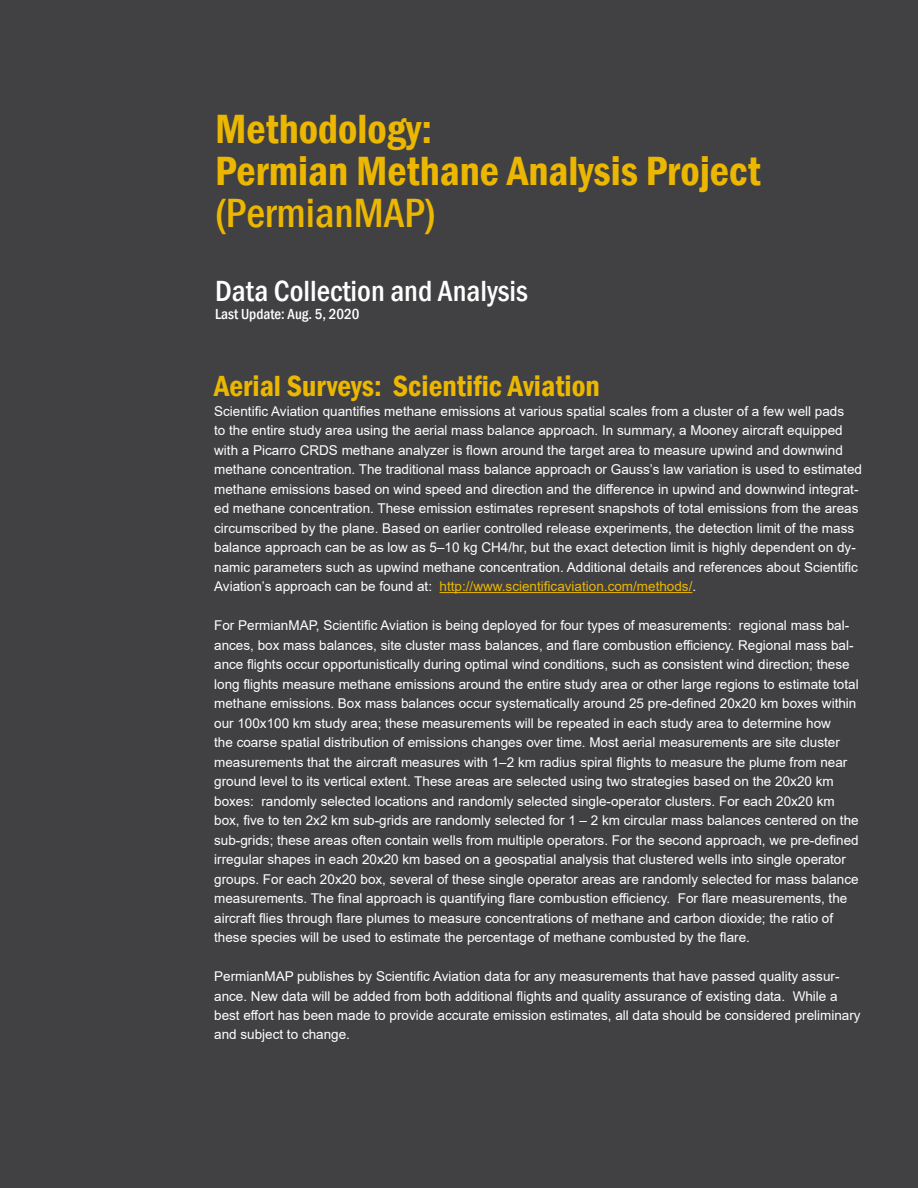
<style>
.page{position:relative;width:918px;height:1188px;background:#414042}
.page>*{position:absolute;margin:0;border:0;box-sizing:border-box;transform-origin:0 0}
.t1{font:600 condensed 42px/42px "Franklin Gothic";color:#ebb700}
.t2{font:500 condensed 42px "Franklin Gothic";color:#ebb700}
.t3{font:600 condensed 30px "Franklin Gothic";color:#ebb700}
.t4{font:500 condensed 30px "Franklin Gothic";color:#fff}
.t5{font:500 condensed 15px "Franklin Gothic";color:#fff}
.t6{font:13.5px/19.5px "Arial";color:#fff}
.s1{color:#ebb700}
</style>
<div class="page">
<hr style="left:440px;top:592px;width:252px;height:1px;background:#ebb700">
<h1 class="t1" style="left:215px;top:107px;width:547px">Methodology:<br>Permian Methane Analysis Project</h1>
<h1 class="t2" style="left:215px;top:185px;width:222px">(PermianMAP)</h1>
<h2 class="t4" style="left:215px;top:271px;width:314px">Data Collection and Analysis</h2>
<p class="t5" style="left:215px;top:304px;width:146px">Last Update: Aug. 5, 2020</p>
<h2 class="t3" style="left:214px;top:366px;width:387px">Aerial Surveys: Scientific Aviation</h2>
<p class="t6" style="left:214px;top:401px;width:649px">Scientific Aviation quantifies methane emissions at various spatial scales from a cluster of a few well pads<br>to the entire study area using the aerial mass balance approach. In summary, a Mooney aircraft equipped with a Picarro CRDS methane analyzer is flown around the target area to measure upwind and downwind methane concentration. The traditional mass balance approach or Gauss’s law variation is used to estimated methane emissions based on wind speed and direction and the difference in upwind and downwind integrat&shy;ed methane concentration. These emission estimates represent snapshots of total emissions from the areas circumscribed by the plane. Based on earlier controlled release experiments, the detection limit of the mass balance approach can be as low as 5–10 kg CH4/hr, but the exact detection limit is highly dependent on dy&shy;namic parameters such as upwind methane concentration. Additional details and references about Scientific Aviation’s approach can be found at: <span class="s1">http://www.scientificaviation.com/methods/</span>.</p>
<p class="t6" style="left:214px;top:616px;width:646px">For PermianMAP, Scientific Aviation is being deployed for four types of measurements: regional mass bal&shy;ances, box mass balances, site cluster mass balances, and flare combustion efficiency. Regional mass bal&shy;ance flights occur opportunistically during optimal wind conditions, such as consistent wind direction; these long flights measure methane emissions around the entire study area or other large regions to estimate total methane emissions. Box mass balances occur systematically around 25 pre-defined 20x20 km boxes within our 100x100 km study area; these measurements will be repeated in each study area to determine how<br>the coarse spatial distribution of emissions changes over time. Most aerial measurements are site cluster measurements that the aircraft measures with 1–2 km radius spiral flights to measure the plume from near ground level to its vertical extent. These areas are selected using two strategies based on the 20x20 km boxes: randomly selected locations and randomly selected single-operator clusters. For each 20x20 km box, five to ten 2x2 km sub-grids are randomly selected for 1 – 2 km circular mass balances centered on the sub-grids; these areas often contain wells from multiple operators. For the second approach, we pre-defined irregular shapes in each 20x20 km based on a geospatial analysis that clustered wells into single operator groups. For each 20x20 box, several of these single operator areas are randomly selected for mass balance measurements. The final approach is quantifying flare combustion efficiency. For flare measurements, the aircraft flies through flare plumes to measure concentrations of methane and carbon dioxide; the ratio of these species will be used to estimate the percentage of methane combusted by the flare.</p>
<p class="t6" style="left:214px;top:966px;width:648px">PermianMAP publishes by Scientific Aviation data for any measurements that have passed quality assur&shy;ance. New data will be added from both additional flights and quality assurance of existing data. While a best effort has been made to provide accurate emission estimates, all data should be considered preliminary and subject to change.</p>
</div>
